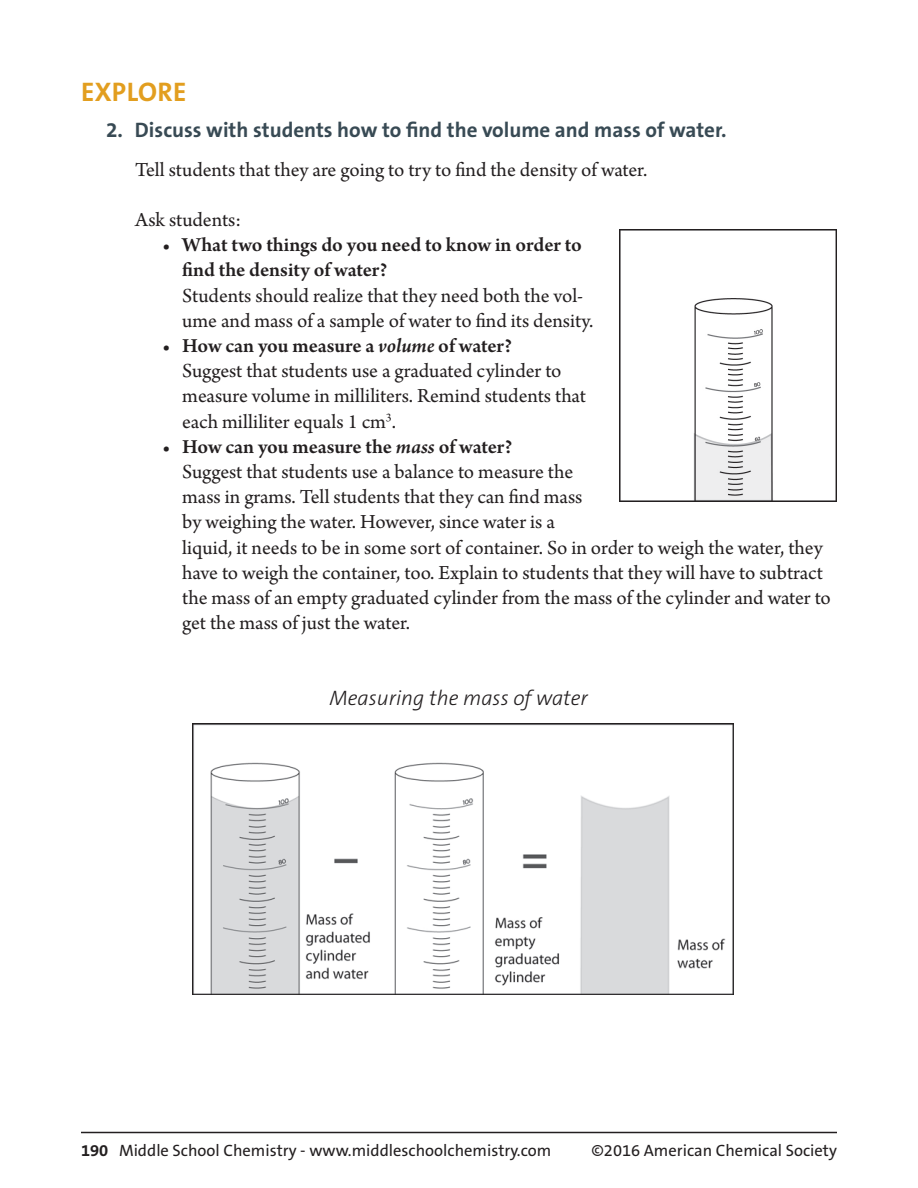
<style>
.page{position:relative;width:918px;height:1188px;background:#fff}
.page>*{position:absolute;margin:0;border:0;box-sizing:border-box;transform-origin:0 0}
.h3_fiveEs{font:700 27px "The Sans ACS W7";letter-spacing:.015em;color:#e29e1f}
.Indented_Text_Under{font:21px/25.2px "Arno Pro";color:#231f20}
._1st_Level_Numbered{font:700 21px "The Sans ACS W7";color:#384a54}
.t1{font:italic 300 21px "The Sans ACS W3";color:#231f20}
.t2{font:16.5px "The Sans ACS W5 Plain";color:#231f20}
.s1{font-weight:600}
.s2{font-weight:600;font-style:italic}
.s3{font-family:"The Sans ACS W7";font-weight:700}
</style>
<div class="page">
<hr style="left:81px;top:1132px;width:756px;height:1px;background:#231f20">
<img style="left:192px;top:723px;width:541px;height:271px">
<img style="left:620px;top:230px;width:217px;height:271px">
<p class="h3_fiveEs" style="left:81px;top:75px;width:107px">EXPLORE</p>
<p class="_1st_Level_Numbered" style="left:106px;top:116px;width:622px">2. Discuss with students how to find the volume and mass of water.</p>
<p class="Indented_Text_Under" style="left:135px;top:158px;width:514px">Tell students that they are going to try to find the density of water.</p>
<p class="Indented_Text_Under" style="left:135px;top:208px;width:108px">Ask students:</p>
<p class="Indented_Text_Under" style="left:182px;top:233px;width:413px;text-indent:-20px"><span class="s1">• What two things do you need to know in order to find the density of water?<br></span>Students should realize that they need both the vol&shy;ume and mass of a sample of water to find its density.</p>
<p class="Indented_Text_Under" style="left:182px;top:334px;width:405px;text-indent:-20px"><span class="s1">• How can you measure a</span> <span class="s2">volume</span> <span class="s1">of water?<br></span>Suggest that students use a graduated cylinder to measure volume in milliliters. Remind students that each milliliter equals 1 cm<sup>3</sup>.</p>
<p class="Indented_Text_Under" style="left:182px;top:435px;width:650px;text-indent:-20px"><span class="s1">• How can you measure the</span> <span class="s2">mass</span> <span class="s1">of water?<br></span>Suggest that students use a balance to measure the<br>mass in grams. Tell students that they can find mass<br>by weighing the water. However, since water is a<br>liquid, it needs to be in some sort of container. So in order to weigh the water, they have to weigh the container, too. Explain to students that they will have to subtract the mass of an empty graduated cylinder from the mass of the cylinder and water to get the mass of just the water.</p>
<p class="t1" style="left:329px;top:685px;width:260px">Measuring the mass of water</p>
<p class="t2" style="left:81px;top:1140px;width:472px"><span class="s3">190</span> Middle School Chemistry - www.middleschoolchemistry.com</p>
<p class="t2" style="left:591px;top:1140px;width:247px">©2016 American Chemical Society</p>
</div>
